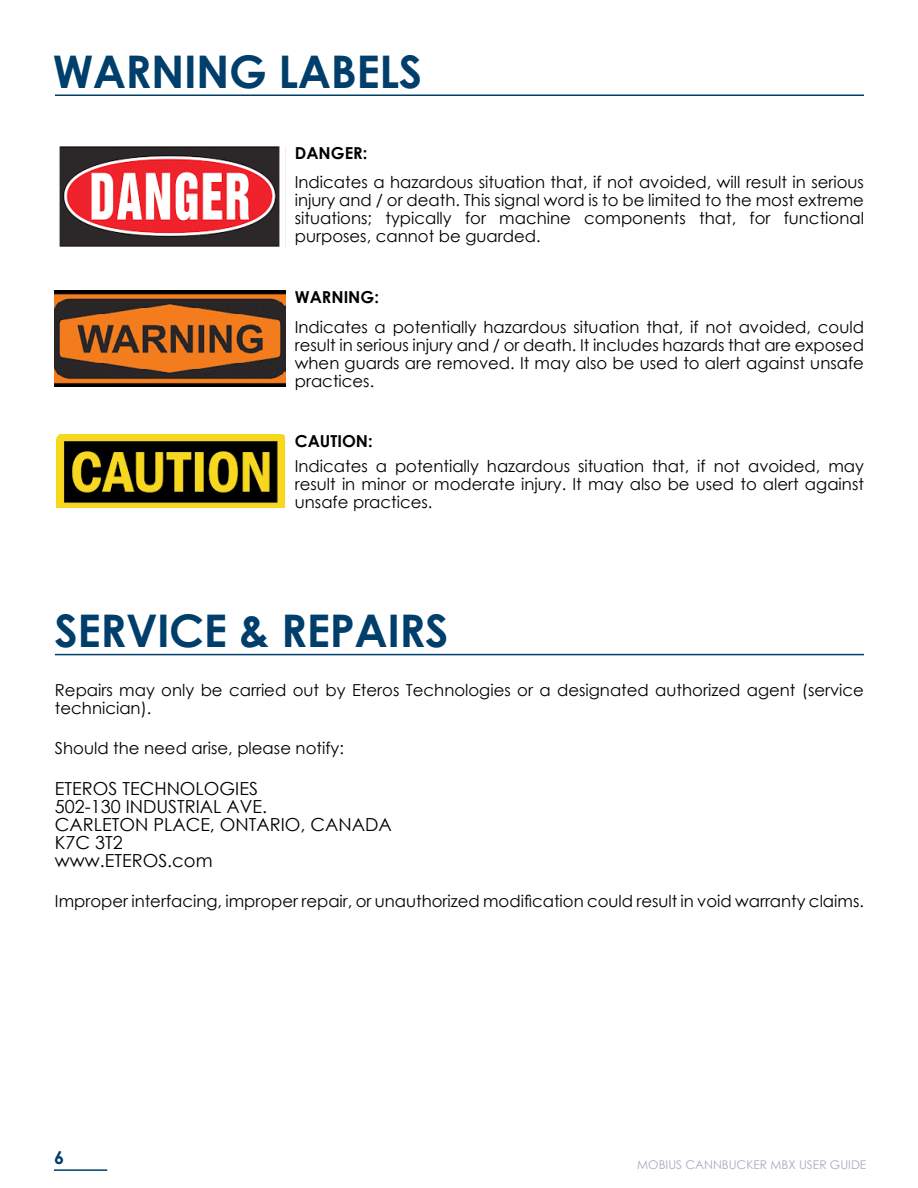
<style>
.page{position:relative;width:918px;height:1188px;background:#fff}
.page>*{position:absolute;margin:0;border:0;box-sizing:border-box;transform-origin:0 0}
.t1{font:700 45px "Century Gothic";letter-spacing:-.01em;color:#003e6b}
.t2{font:18px/18px "Century Gothic";color:#000}
.t3{font:700 18px "Century Gothic";color:#003e6b}
.t4{font:16.5px/18px "Century Gothic";color:#000;text-align:justify}
.t5{font:700 16.5px "Century Gothic";color:#000}
.t6{font:12px "Century Gothic";color:#a7abc0}
</style>
<div class="page">
<hr style="left:54px;top:1169px;width:53px;height:2px;background:#003e6b">
<hr style="left:55px;top:94px;width:809px;height:2px;background:#003e6b">
<hr style="left:55px;top:654px;width:809px;height:1px;background:#003e6b">
<img style="left:59px;top:147px;width:227px;height:99px">
<img style="left:55px;top:291px;width:231px;height:96px">
<img style="left:57px;top:434px;width:227px;height:74px">
<h1 class="t1" style="left:53px;top:37px;width:371px">WARNING LABELS</h1>
<p class="t5" style="left:295px;top:141px;width:74px">DANGER:</p>
<p class="t4" style="left:295px;top:173px;width:571px">Indicates a hazardous situation that, if not avoided, will result in serious injury and / or death. This signal word is to be limited to the most extreme situations; typically for machine components that, for functional purposes, cannot be guarded.</p>
<p class="t5" style="left:295px;top:284px;width:86px">WARNING:</p>
<p class="t4" style="left:295px;top:317px;width:571px">Indicates a potentially hazardous situation that, if not avoided, could result in serious injury and / or death. It includes hazards that are exposed when guards are removed. It may also be used to alert against unsafe practices.</p>
<p class="t5" style="left:295px;top:428px;width:79px">CAUTION:</p>
<p class="t4" style="left:295px;top:456px;width:571px">Indicates a potentially hazardous situation that, if not avoided, may result in minor or moderate injury. It may also be used to alert against unsafe practices.</p>
<h1 class="t1" style="left:55px;top:597px;width:396px">SERVICE &amp; REPAIRS</h1>
<p class="t4" style="left:55px;top:680px;width:811px">Repairs may only be carried out by Eteros Technologies or a designated authorized agent (service technician).</p>
<p class="t4" style="left:55px;top:739px;width:291px">Should the need arise, please notify:</p>
<p class="t2" style="left:55px;top:779px;width:338px">ETEROS TECHNOLOGIES<br>502-130 INDUSTRIAL AVE.<br>CARLETON PLACE, ONTARIO, CANADA<br>K7C 3T2<br>www.ETEROS.com</p>
<p class="t4" style="left:55px;top:892px;width:811px">Improper interfacing, improper repair, or unauthorized modification could result in void warranty claims.</p>
<p class="t3" style="left:54px;top:1144px;width:12px">6</p>
<p class="t6" style="left:637px;top:1157px;width:231px">MOBIUS CANNBUCKER MBX USER GUIDE</p>
</div>
